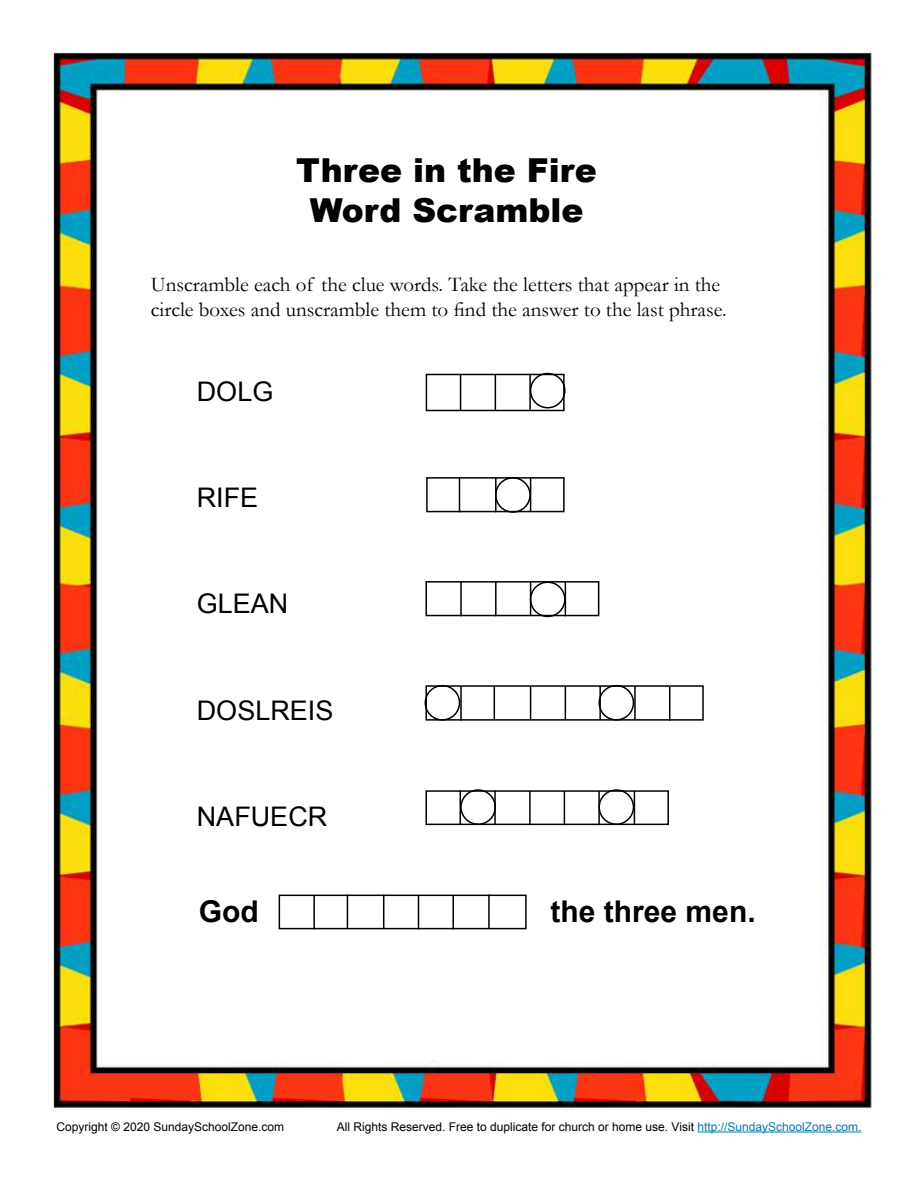
<style>
.page{position:relative;width:918px;height:1188px;background:#fff}
.page>*{position:absolute;margin:0;border:0;box-sizing:border-box;transform-origin:0 0}
.t1{font:900 33px/39.6px "Arial";color:#000;text-align:center}
.t2{font:700 30px "Arial";color:#000}
.t3{font:27px "Arial";color:#000}
.t4{font:21px/25.2px "Garamond";color:#000}
.t5{font:12px "Arial";color:#000}
.s1{color:#007bae}
</style>
<div class="page">
<img style="left:50px;top:49px;width:822px;height:1061px">
<hr style="left:697px;top:1132px;width:165px;height:1px;background:#007bae">
<div style="left:426px;top:374px;width:139px;height:37px;border:2px solid #000"></div>
<div style="left:425px;top:685px;width:279px;height:36px;border:2px solid #000"></div>
<div style="left:426px;top:477px;width:139px;height:35px;border:2px solid #000"></div>
<div style="left:425px;top:581px;width:174px;height:35px;border:2px solid #000"></div>
<div style="left:425px;top:790px;width:244px;height:35px;border:2px solid #000"></div>
<div style="left:279px;top:895px;width:248px;height:34px;border:2px solid #000"></div>
<hr style="left:460px;top:375px;width:1px;height:36px;background:#000">
<hr style="left:495px;top:375px;width:1px;height:36px;background:#000">
<hr style="left:529px;top:374px;width:2px;height:36px;background:#000">
<hr style="left:460px;top:686px;width:2px;height:35px;background:#000">
<hr style="left:494px;top:686px;width:1px;height:33px;background:#000">
<hr style="left:530px;top:686px;width:1px;height:34px;background:#000">
<hr style="left:459px;top:478px;width:1px;height:34px;background:#000">
<hr style="left:495px;top:478px;width:2px;height:34px;background:#000">
<hr style="left:460px;top:581px;width:2px;height:35px;background:#000">
<hr style="left:495px;top:581px;width:2px;height:35px;background:#000">
<hr style="left:530px;top:581px;width:1px;height:34px;background:#000">
<hr style="left:460px;top:790px;width:1px;height:35px;background:#000">
<hr style="left:488px;top:895px;width:2px;height:34px;background:#000">
<hr style="left:530px;top:478px;width:1px;height:33px;background:#000">
<hr style="left:565px;top:581px;width:1px;height:35px;background:#000">
<hr style="left:634px;top:686px;width:2px;height:34px;background:#000">
<hr style="left:565px;top:686px;width:1px;height:33px;background:#000">
<hr style="left:599px;top:686px;width:2px;height:34px;background:#000">
<hr style="left:669px;top:687px;width:1px;height:34px;background:#000">
<hr style="left:494px;top:791px;width:2px;height:34px;background:#000">
<hr style="left:529px;top:791px;width:2px;height:34px;background:#000">
<hr style="left:564px;top:791px;width:1px;height:34px;background:#000">
<hr style="left:598px;top:791px;width:2px;height:34px;background:#000">
<hr style="left:634px;top:791px;width:1px;height:34px;background:#000">
<hr style="left:418px;top:895px;width:1px;height:34px;background:#000">
<hr style="left:383px;top:895px;width:1px;height:34px;background:#000">
<hr style="left:347px;top:895px;width:1px;height:34px;background:#000">
<hr style="left:313px;top:895px;width:2px;height:34px;background:#000">
<hr style="left:452px;top:895px;width:2px;height:34px;background:#000">
<div style="left:530px;top:373px;width:36px;height:35px;border:2px solid #000;border-radius:50%"></div>
<div style="left:495px;top:477px;width:36px;height:36px;border:2px solid #000;border-radius:50%"></div>
<div style="left:460px;top:789px;width:36px;height:36px;border:2px solid #000;border-radius:50%"></div>
<div style="left:598px;top:685px;width:36px;height:36px;border:2px solid #000;border-radius:50%"></div>
<div style="left:530px;top:581px;width:36px;height:36px;border:2px solid #000;border-radius:50%"></div>
<div style="left:425px;top:685px;width:35px;height:36px;border:2px solid #000;border-radius:50%"></div>
<div style="left:598px;top:789px;width:36px;height:36px;border:2px solid #000;border-radius:50%"></div>
<h1 class="t1" style="left:296px;top:151px;width:302px">Three in the Fire<br>Word Scramble</h1>
<h3 class="t4" style="left:151px;top:274px;width:577px">Unscramble each of the clue words. Take the letters that appear in the circle boxes and unscramble them to find the answer to the last phrase.</h3>
<h3 class="t3" style="left:197px;top:381px;width:78px">dolg</h3>
<h3 class="t3" style="left:197px;top:487px;width:63px">RiFe</h3>
<h3 class="t3" style="left:197px;top:594px;width:93px">gleAn</h3>
<h3 class="t3" style="left:197px;top:700px;width:138px">doSlReiS</h3>
<h3 class="t3" style="left:197px;top:806px;width:132px">nAFueCR</h3>
<h2 class="t2" style="left:199px;top:894px;width:61px">God</h2>
<h2 class="t2" style="left:551px;top:894px;width:207px">the three men.</h2>
<p class="t5" style="left:56px;top:1122px;width:229px">Copyright © 2020 SundaySchoolZone.com</p>
<p class="t5" style="left:337px;top:1122px;width:526px">All Rights Reserved. Free to duplicate for church or home use. Visit <span class="s1">http://SundaySchoolZone.com.</span></p>
</div>
